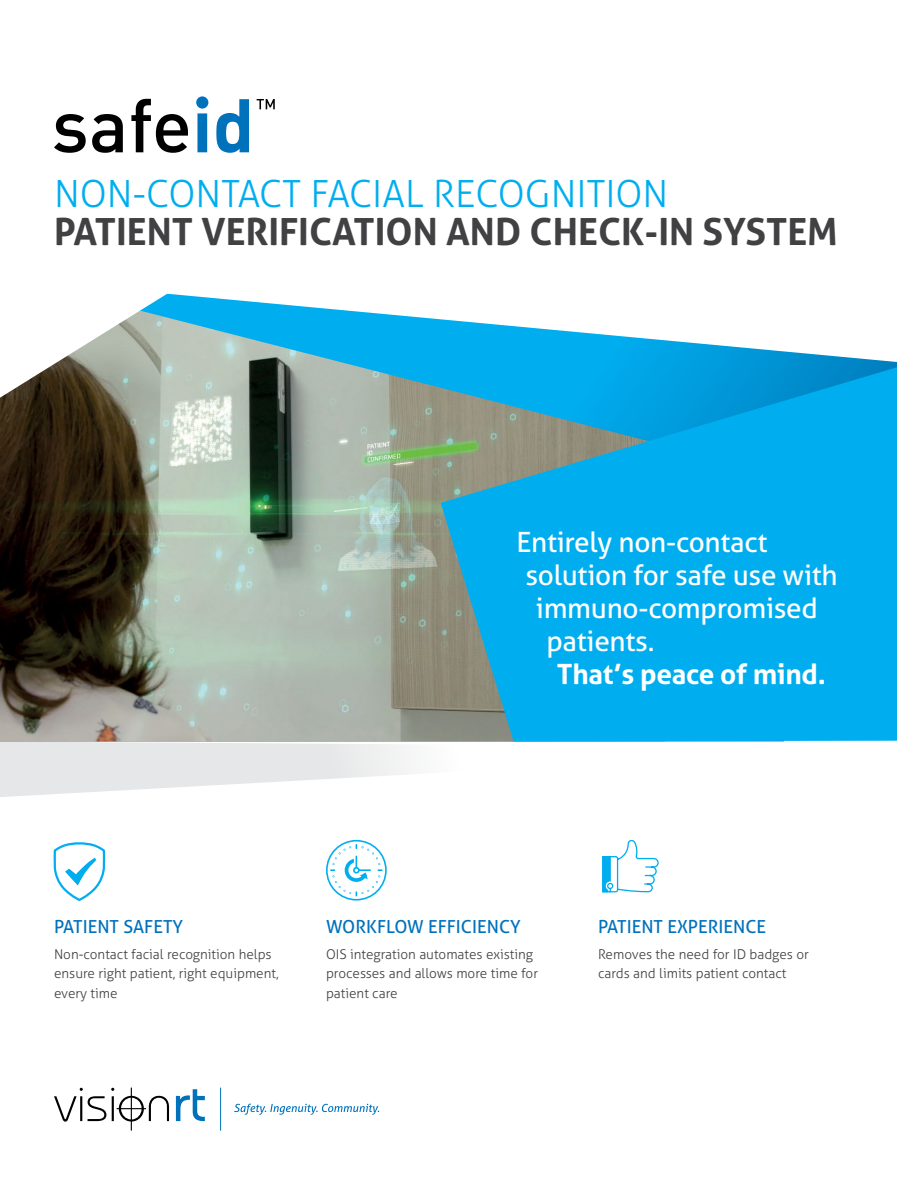
<style>
.page{position:relative;width:897px;height:1188px;background:#fff}
.page>*{position:absolute;margin:0;border:0;box-sizing:border-box;transform-origin:0 0}
.t1{font:700 37.5px "Aller";color:#414042}
.t2{font:300 37.5px "Aller";color:#00aeef}
.t3{font:28.05px "Aller";letter-spacing:-.01em;color:#fff}
.t4{font:700 28.05px "Aller";letter-spacing:-.01em;color:#fff}
.t5{font:18px "Aller";color:#0072bc}
.t6{font:300 13.5px/19.5px "Aller";color:#414042}
</style>
<div class="page">
<hr style="left:220px;top:1088px;width:1px;height:43px;background:#0072bc">
<svg style="left:176px;top:1089px;width:29px;height:32px"></svg>
<svg style="left:54px;top:1088px;width:115px;height:43px"></svg>
<svg style="left:234px;top:1104px;width:145px;height:11px"></svg>
<svg style="left:0;top:742px;width:411px;height:55px"></svg>
<img style="left:0;top:398px;width:440px;height:343px">
<svg style="left:21px;top:298px;width:875px;height:207px"></svg>
<svg style="left:440px;top:367px;width:456px;height:374px;background:#12a8de"></svg>
<svg style="left:0;top:293px;width:214px;height:105px"></svg>
<svg style="left:602px;top:839px;width:57px;height:54px"></svg>
<svg style="left:326px;top:839px;width:61px;height:62px"></svg>
<svg style="left:53px;top:842px;width:53px;height:59px"></svg>
<svg style="left:256px;top:99px;width:19px;height:10px"></svg>
<svg style="left:54px;top:114px;width:32px;height:39px"></svg>
<svg style="left:92px;top:114px;width:31px;height:39px"></svg>
<svg style="left:131px;top:99px;width:57px;height:54px"></svg>
<svg style="left:196px;top:96px;width:12px;height:56px"></svg>
<svg style="left:216px;top:99px;width:33px;height:54px"></svg>
<h1 class="t2" style="left:54px;top:172px;width:615px">NON-CONTACT FACIAL RECOGNITION</h1>
<h1 class="t1" style="left:54px;top:208px;width:785px">PATIENT VERIFICATION AND CHECK-IN SYSTEM</h1>
<h2 class="t3" style="left:516px;top:525px;width:253px">Entirely non-contact</h2>
<h2 class="t3" style="left:525px;top:558px;width:314px">solution for safe use with</h2>
<h2 class="t3" style="left:536px;top:591px;width:283px">immuno-compromised</h2>
<h2 class="t3" style="left:546px;top:624px;width:110px">patients.</h2>
<h2 class="t4" style="left:557px;top:657px;width:270px">That’s peace of mind.</h2>
<h3 class="t5" style="left:54px;top:915px;width:131px">PATIENT SAFETY</h3>
<p class="t6" style="left:54px;top:944px;width:226px">Non-contact facial recognition helps ensure right patient, right equipment, every time</p>
<h3 class="t5" style="left:326px;top:915px;width:196px">WORKFLOW EFFICIENCY</h3>
<p class="t6" style="left:326px;top:944px;width:213px">OIS integration automates existing processes and allows more time for patient care</p>
<h3 class="t5" style="left:598px;top:915px;width:170px">PATIENT EXPERIENCE</h3>
<p class="t6" style="left:598px;top:944px;width:212px">Removes the need for ID badges or cards and limits patient contact</p>
</div>
